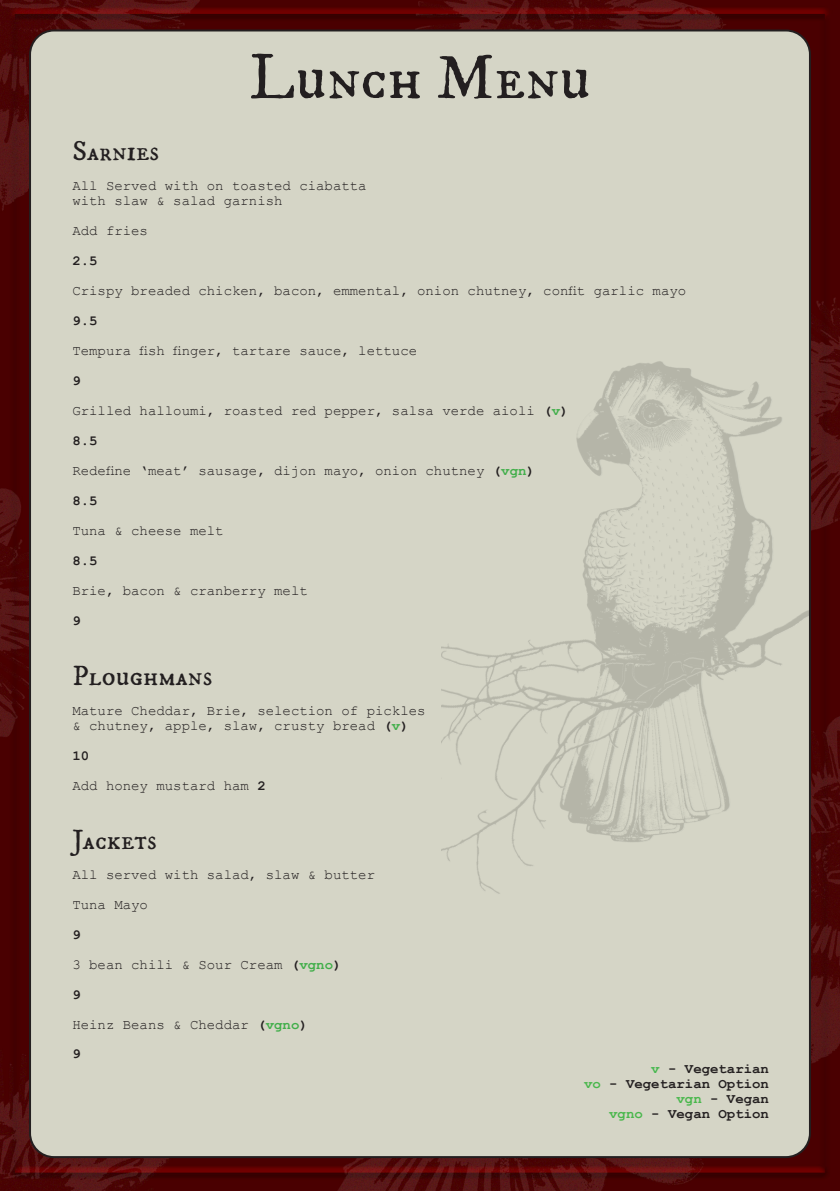
<style>
.page{position:relative;width:840px;height:1191px;background:#fff}
.page>*{position:absolute;margin:0;border:0;box-sizing:border-box;transform-origin:0 0}
.LunchMenu_Header{font:64px "IM FELL DW Pica SC";color:#231f20}
.dish_name{font:28px "IM FELL DW Pica SC";color:#231f20}
.courier{font:14px "Courier New";color:#231f20}
.courier-2{font:700 14px "Courier New";color:#231f20}
.s1{font-weight:700}
.s2{font-weight:700;color:#40ae49}
.s3{color:#44b74c}
.s4{color:#48b74b}
</style>
<div class="page">
<img style="left:0;top:0;width:839px;height:1191px">
<div style="left:30px;top:30px;width:779px;height:1127px;background:#d5d5c6;border-radius:24px"></div>
<img style="left:441px;top:361px;width:367px;height:533px">
<p class="LunchMenu_Header" style="left:249px;top:40px;width:343px">Lunch Menu</p>
<p class="dish_name" style="left:72px;top:135px;width:88px">Sarnies</p>
<p class="courier" style="left:72px;top:177px;width:296px">All Served with on toasted ciabatta</p>
<p class="courier" style="left:72px;top:192px;width:212px">with slaw &amp; salad garnish</p>
<p class="courier" style="left:72px;top:222px;width:77px">Add fries</p>
<p class="courier-2" style="left:72px;top:252px;width:27px">2.5</p>
<p class="courier" style="left:72px;top:282px;width:615px">Crispy breaded chicken, bacon, emmental, onion chutney, confit garlic mayo</p>
<p class="courier-2" style="left:72px;top:312px;width:27px">9.5</p>
<p class="courier" style="left:72px;top:342px;width:346px">Tempura fish finger, tartare sauce, lettuce</p>
<p class="courier-2" style="left:72px;top:372px;width:10px">9</p>
<p class="courier" style="left:72px;top:402px;width:497px">Grilled halloumi, roasted red pepper, salsa verde aioli <span class="s1">(</span><span class="s2">v</span><span class="s1">)</span></p>
<p class="courier-2" style="left:72px;top:432px;width:27px">8.5</p>
<p class="courier" style="left:72px;top:462px;width:464px">Redefine ‘meat’ sausage, dijon mayo, onion chutney <span class="s1">(</span><span class="s2">vgn</span><span class="s1">)</span></p>
<p class="courier-2" style="left:72px;top:492px;width:27px">8.5</p>
<p class="courier" style="left:72px;top:522px;width:153px">Tuna &amp; cheese melt</p>
<p class="courier-2" style="left:72px;top:552px;width:27px">8.5</p>
<p class="courier" style="left:72px;top:582px;width:237px">Brie, bacon &amp; cranberry melt</p>
<p class="courier-2" style="left:72px;top:612px;width:10px">9</p>
<p class="dish_name" style="left:72px;top:659px;width:141px">Ploughmans</p>
<p class="courier" style="left:72px;top:701px;width:354px">Mature Cheddar, Brie, selection of pickles</p>
<p class="courier" style="left:72px;top:716px;width:338px">&amp; chutney, apple, slaw, crusty bread <span class="s1">(</span><span class="s2">v</span><span class="s1">)</span></p>
<p class="courier-2" style="left:72px;top:746px;width:18px">10</p>
<p class="courier" style="left:72px;top:776px;width:195px">Add honey mustard ham <span class="s1">2</span></p>
<p class="dish_name" style="left:72px;top:823px;width:86px">Jackets</p>
<p class="courier" style="left:72px;top:865px;width:304px">All served with salad, slaw &amp; butter</p>
<p class="courier" style="left:72px;top:895px;width:77px">Tuna Mayo</p>
<p class="courier-2" style="left:72px;top:925px;width:10px">9</p>
<p class="courier" style="left:72px;top:955px;width:270px">3 bean chili &amp; Sour Cream <span class="s1">(</span><span class="s2">vgno</span><span class="s1">)</span></p>
<p class="courier-2" style="left:72px;top:985px;width:10px">9</p>
<p class="courier" style="left:72px;top:1015px;width:237px">Heinz Beans &amp; Cheddar <span class="s1">(</span><span class="s2">vgno</span><span class="s1">)</span></p>
<p class="courier-2" style="left:72px;top:1044px;width:10px">9</p>
<p class="courier-2" style="left:651px;top:1060px;width:119px"><span class="s3">v</span> - Vegetarian</p>
<p class="courier-2" style="left:583px;top:1075px;width:186px"><span class="s4">vo</span> - Vegetarian Option</p>
<p class="courier-2" style="left:676px;top:1090px;width:94px"><span class="s4">vgn</span> - Vegan</p>
<p class="courier-2" style="left:609px;top:1105px;width:161px"><span class="s4">vgno</span> - Vegan Option</p>
</div>
